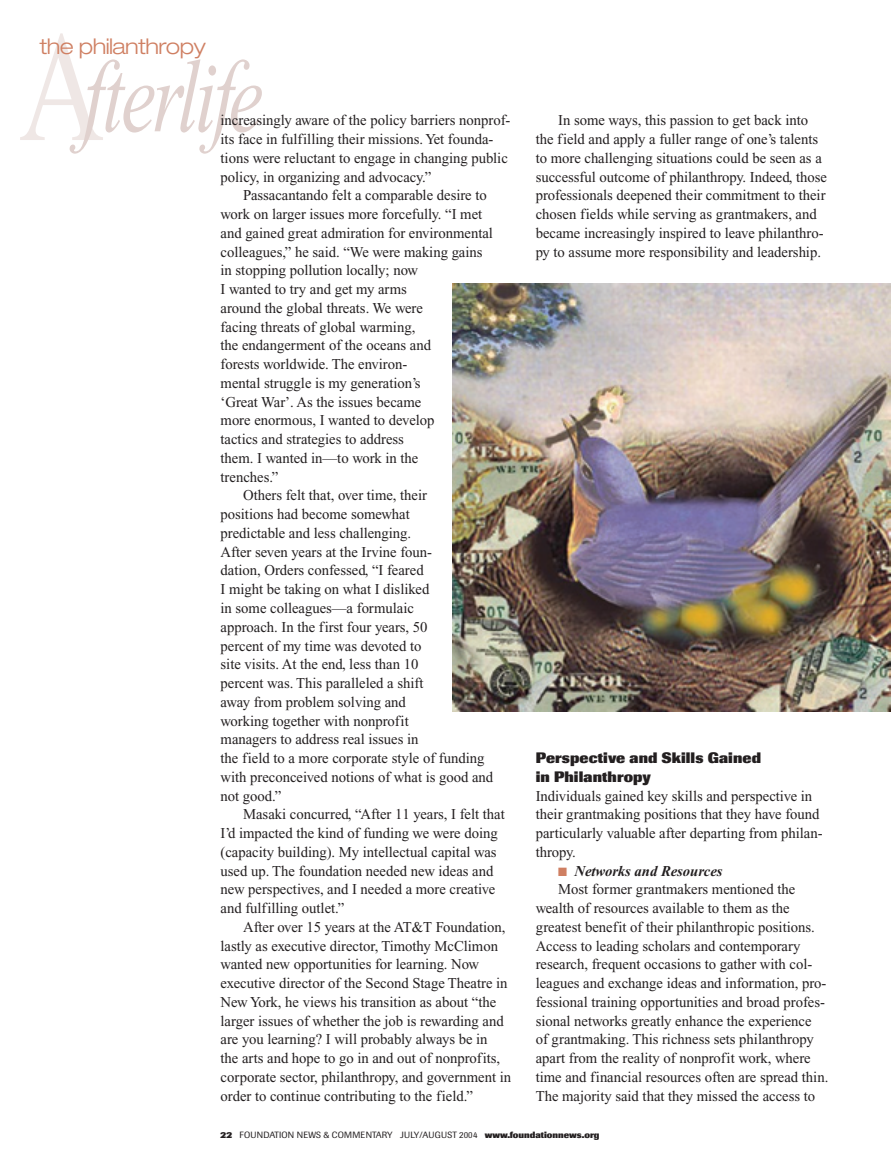
<style>
.page{position:relative;width:891px;height:1175px;background:#fff}
.page>*{position:absolute;margin:0;border:0;box-sizing:border-box;transform-origin:0 0}
.t1{font:italic 103.5px "Times New Roman";letter-spacing:-.05em;color:#e0d1ce;scale:.75 1}
.t2{font:300 expanded 21.6px "Helvetica Neue";letter-spacing:-.025em;color:#cf7f62}
.t3{font:15px/18.8px "Times New Roman";color:#231f20}
.t4{font:800 15px/18.8px "Imago";letter-spacing:.005em;color:#231f20}
.t5{font:italic 700 15px "Times New Roman";color:#231f20}
.t6{font:9px "Imago";letter-spacing:.02em;color:#231f20}
.s1{font-style:normal;font-size:157.5px;color:#efe7e5}
.s2{font-weight:800}
</style>
<div class="page">
<img style="left:453px;top:284px;width:438px;height:427px">
<h1 class="t1" style="left:19px;top:41px;width:327px"><span class="s1">A</span>fterlife</h1>
<h2 class="t2" style="left:40px;top:33px;width:167px">the philanthropy</h2>
<p class="t3" style="left:220px;top:111px;width:291px">increasingly aware of the policy barriers nonprof-</p>
<p class="t3" style="left:220px;top:130px;width:274px">its face in fulfilling their missions. Yet founda-</p>
<p class="t3" style="left:220px;top:148px;width:289px">tions were reluctant to engage in changing public</p>
<p class="t3" style="left:220px;top:167px;width:212px">policy, in organizing and advocacy.”</p>
<p class="t3" style="left:243px;top:186px;width:245px">Passacantando felt a comparable desire to</p>
<p class="t3" style="left:220px;top:205px;width:263px">work on larger issues more forcefully. “I met</p>
<p class="t3" style="left:220px;top:223px;width:274px">and gained great admiration for environmental</p>
<p class="t3" style="left:220px;top:242px;width:263px">colleagues,” he said. “We were making gains</p>
<p class="t3" style="left:220px;top:261px;width:199px">in stopping pollution locally; now</p>
<p class="t3" style="left:220px;top:280px;width:188px">I wanted to try and get my arms</p>
<p class="t3" style="left:220px;top:298px;width:204px">around the global threats. We were</p>
<p class="t3" style="left:220px;top:317px;width:196px">facing threats of global warming,</p>
<p class="t3" style="left:220px;top:336px;width:212px">the endangerment of the oceans and</p>
<p class="t3" style="left:220px;top:355px;width:188px">forests worldwide. The environ-</p>
<p class="t3" style="left:220px;top:373px;width:202px">mental struggle is my generation’s</p>
<p class="t3" style="left:220px;top:392px;width:202px">‘Great War’. As the issues became</p>
<p class="t3" style="left:220px;top:411px;width:215px">more enormous, I wanted to develop</p>
<p class="t3" style="left:220px;top:430px;width:185px">tactics and strategies to address</p>
<p class="t3" style="left:220px;top:448px;width:199px">them. I wanted in—to work in the</p>
<p class="t3" style="left:220px;top:467px;width:59px">trenches.”</p>
<p class="t3" style="left:243px;top:486px;width:185px">Others felt that, over time, their</p>
<p class="t3" style="left:220px;top:505px;width:191px">positions had become somewhat</p>
<p class="t3" style="left:220px;top:523px;width:192px">predictable and less challenging.</p>
<p class="t3" style="left:220px;top:542px;width:213px">After seven years at the Irvine foun-</p>
<p class="t3" style="left:220px;top:561px;width:205px">dation, Orders confessed, “I feared</p>
<p class="t3" style="left:220px;top:580px;width:210px">I might be taking on what I disliked</p>
<p class="t3" style="left:220px;top:598px;width:195px">in some colleagues—a formulaic</p>
<p class="t3" style="left:220px;top:617px;width:208px">approach. In the first four years, 50</p>
<p class="t3" style="left:220px;top:636px;width:202px">percent of my time was devoted to</p>
<p class="t3" style="left:220px;top:655px;width:199px">site visits. At the end, less than 10</p>
<p class="t3" style="left:220px;top:673px;width:204px">percent was. This paralleled a shift</p>
<p class="t3" style="left:220px;top:692px;width:187px">away from problem solving and</p>
<p class="t3" style="left:220px;top:711px;width:190px">working together with nonprofit</p>
<p class="t3" style="left:220px;top:730px;width:199px">managers to address real issues in</p>
<p class="t3" style="left:220px;top:748px;width:265px">the field to a more corporate style of funding</p>
<p class="t3" style="left:220px;top:767px;width:274px">with preconceived notions of what is good and</p>
<p class="t3" style="left:220px;top:786px;width:62px">not good.”</p>
<p class="t3" style="left:243px;top:805px;width:263px">Masaki concurred, “After 11 years, I felt that</p>
<p class="t3" style="left:220px;top:823px;width:279px">I’d impacted the kind of funding we were doing</p>
<p class="t3" style="left:220px;top:842px;width:277px">(capacity building). My intellectual capital was</p>
<p class="t3" style="left:220px;top:861px;width:274px">used up. The foundation needed new ideas and</p>
<p class="t3" style="left:220px;top:880px;width:276px">new perspectives, and I needed a more creative</p>
<p class="t3" style="left:220px;top:898px;width:125px">and fulfilling outlet.”</p>
<p class="t3" style="left:243px;top:917px;width:264px">After over 15 years at the AT&amp;T Foundation,</p>
<p class="t3" style="left:220px;top:936px;width:279px">lastly as executive director, Timothy McClimon</p>
<p class="t3" style="left:220px;top:955px;width:260px">wanted new opportunities for learning. Now</p>
<p class="t3" style="left:220px;top:973px;width:288px">executive director of the Second Stage Theatre in</p>
<p class="t3" style="left:220px;top:992px;width:277px">New York, he views his transition as about “the</p>
<p class="t3" style="left:220px;top:1011px;width:285px">larger issues of whether the job is rewarding and</p>
<p class="t3" style="left:220px;top:1030px;width:268px">are you learning? I will probably always be in</p>
<p class="t3" style="left:220px;top:1048px;width:281px">the arts and hope to go in and out of nonprofits,</p>
<p class="t3" style="left:220px;top:1067px;width:292px">corporate sector, philanthropy, and government in</p>
<p class="t3" style="left:220px;top:1086px;width:254px">order to continue contributing to the field.”</p>
<p class="t3" style="left:536px;top:111px;width:293px;text-indent:22px">In some ways, this passion to get back into the field and apply a fuller range of one’s talents to more challenging situations could be seen as a successful outcome of philanthropy. Indeed, those professionals deepened their commitment to their chosen fields while serving as grantmakers, and became increasingly inspired to leave philanthro&shy;py to assume more responsibility and leadership.</p>
<p class="t4" style="left:536px;top:748px;width:227px">Perspective and Skills Gained in Philanthropy</p>
<p class="t3" style="left:536px;top:786px;width:288px">Individuals gained key skills and perspective in their grantmaking positions that they have found particularly valuable after departing from philan&shy;thropy.</p>
<p class="t5" style="left:574px;top:862px;width:150px">Networks and Resources</p>
<p class="t3" style="left:536px;top:880px;width:294px;text-indent:22px">Most former grantmakers mentioned the wealth of resources available to them as the greatest benefit of their philanthropic positions.<br>Access to leading scholars and contemporary research, frequent occasions to gather with col&shy;leagues and exchange ideas and information, pro&shy;fessional training opportunities and broad profes&shy;sional networks greatly enhance the experience<br>of grantmaking. This richness sets philanthropy apart from the reality of nonprofit work, where time and financial resources often are spread thin.<br>The majority said that they missed the access to</p>
<p class="t6" style="left:220px;top:1129px;width:380px"><span class="s2">22</span> FOUNDATION NEWS &amp; COMMENTARY JULY/AUGUST 2004 <span class="s2">www.foundationnews.org</span></p>
</div>
